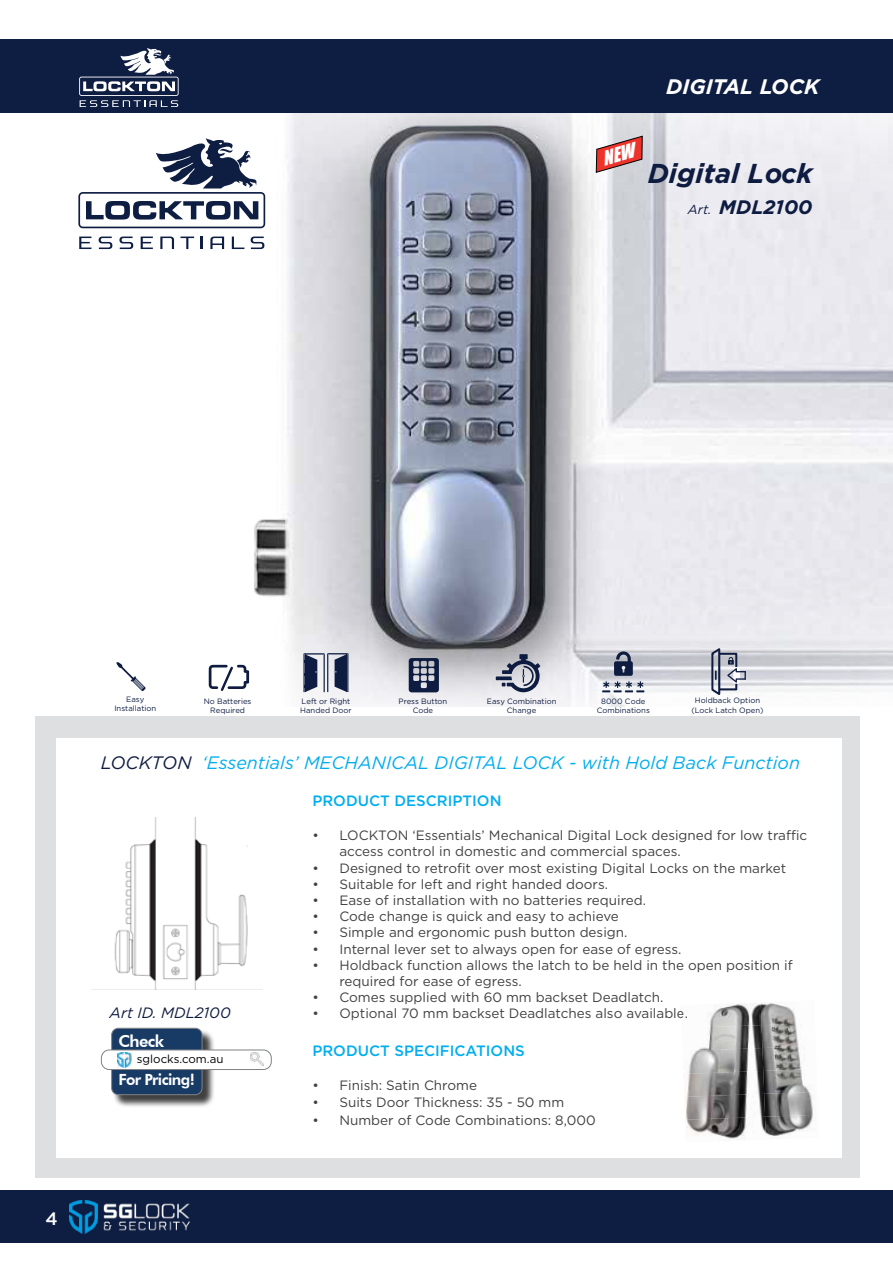
<style>
.page{position:relative;width:893px;height:1263px;background:#fff}
.page>*{position:absolute;margin:0;border:0;box-sizing:border-box;transform-origin:0 0}
.t1{font:italic 700 27.3px "Gotham";color:#0d1c40}
.t2{font:italic 700 21px "Gotham";color:#fff}
.t3{font:italic 700 19.5px "Gotham";color:#0d1c40}
.t4{font:italic 18px "Gotham";color:#00aeef}
.t5{font:500 18px "Gotham";color:#fff}
.t6{font:800 16.5px "Futura BT";letter-spacing:-.04em;color:#fff}
.t7{font:800 15.45px "Futura BT";letter-spacing:-.04em;color:#fff}
.t8{font:500 15px "Gotham";color:#00aeef}
.t9{font:italic 15px "Gotham";color:#0f1c41}
.t10{font:13.5px/16.2px "Gotham";color:#414042}
.t11{font:11.55px "Gotham";color:#000}
.t12{font:7.8px/9.3px "Gotham";color:#0d1c40;text-align:center}
.s1{font-weight:400;font-size:13.05px}
.s2{color:#0f1c41}
</style>
<div class="page">
<img style="left:172px;top:113px;width:721px;height:594px">
<svg style="left:78px;top:138px;width:187px;height:90px"></svg>
<svg style="left:79px;top:237px;width:12px;height:12px"></svg>
<svg style="left:99px;top:237px;width:13px;height:12px"></svg>
<svg style="left:120px;top:237px;width:13px;height:12px"></svg>
<svg style="left:141px;top:237px;width:12px;height:12px"></svg>
<svg style="left:160px;top:237px;width:14px;height:12px"></svg>
<svg style="left:180px;top:237px;width:14px;height:12px"></svg>
<svg style="left:201px;top:237px;width:2px;height:12px"></svg>
<svg style="left:210px;top:237px;width:14px;height:12px"></svg>
<svg style="left:232px;top:237px;width:12px;height:12px"></svg>
<svg style="left:251px;top:237px;width:13px;height:12px"></svg>
<svg style="left:303px;top:653px;width:45px;height:39px"></svg>
<svg style="left:409px;top:658px;width:30px;height:34px"></svg>
<svg style="left:209px;top:665px;width:40px;height:26px"></svg>
<svg style="left:602px;top:651px;width:42px;height:41px;background:#9da3b1"></svg>
<svg style="left:496px;top:654px;width:44px;height:40px;background:#959aa8"></svg>
<svg style="left:117px;top:662px;width:29px;height:29px"></svg>
<svg style="left:711px;top:648px;width:35px;height:47px"></svg>
<div style="left:0;top:39px;width:893px;height:74px;background:#0e1d42"></div>
<div style="left:0;top:1190px;width:893px;height:53px;background:#0e1d42"></div>
<div style="left:36px;top:716px;width:824px;height:462px;background:#dedfe0"></div>
<div style="left:57px;top:738px;width:785px;height:419px;background:#fff"></div>
<img style="left:707px;top:1003px;width:54px;height:22px">
<img style="left:761px;top:1002px;width:35px;height:21px">
<img style="left:701px;top:1025px;width:60px;height:23px">
<img style="left:761px;top:1023px;width:38px;height:25px">
<img style="left:689px;top:1048px;width:73px;height:23px">
<img style="left:762px;top:1046px;width:43px;height:25px">
<img style="left:687px;top:1071px;width:76px;height:23px">
<img style="left:763px;top:1069px;width:46px;height:25px">
<img style="left:686px;top:1094px;width:78px;height:23px">
<img style="left:764px;top:1092px;width:49px;height:25px">
<img style="left:685px;top:1117px;width:80px;height:23px">
<img style="left:765px;top:1115px;width:48px;height:23px">
<img style="left:114px;top:818px;width:134px;height:171px">
<svg style="left:79px;top:48px;width:100px;height:59px"></svg>
<div style="left:113px;top:1029px;width:102px;height:79px;background:#000;opacity:.75"></div>
<div style="left:112px;top:1028px;width:90px;height:67px;background:#183b66;border-radius:7px"></div>
<div style="left:111px;top:1028px;width:91px;height:67px;border:1px solid #808285;border-radius:7px"></div>
<div style="left:101px;top:1050px;width:170px;height:19px;background:#fff;border-radius:8px"></div>
<div style="left:101px;top:1049px;width:171px;height:21px;border:1px solid #808285;border-radius:8px"></div>
<svg style="left:250px;top:1053px;width:13px;height:13px"></svg>
<img style="left:118px;top:1053px;width:14px;height:14px">
<img style="left:70px;top:1200px;width:120px;height:33px">
<svg style="left:596px;top:135px;width:47px;height:38px;background:#d5706d"></svg>
<h2 class="t2" style="left:666px;top:73px;width:155px">DIGITAL LOCK</h2>
<h1 class="t1" style="left:648px;top:155px;width:166px">Digital Lock</h1>
<h3 class="t3" style="left:688px;top:194px;width:126px"><span class="s1">Art.</span> MDL2100</h3>
<h3 class="t5" style="left:45px;top:1207px;width:14px">4</h3>
<p class="t12" style="left:114px;top:694px;width:43px">Easy<br>Installation</p>
<p class="t12" style="left:399px;top:696px;width:50px">Press Button<br>Code</p>
<p class="t12" style="left:487px;top:696px;width:71px">Easy Combination<br>Change</p>
<p class="t12" style="left:691px;top:696px;width:74px">Holdback Option (Lock Latch Open)</p>
<p class="t12" style="left:300px;top:696px;width:53px;text-align:left">Left or Right<br>Handed Door</p>
<p class="t12" style="left:597px;top:696px;width:55px">8000 Code<br>Combinations</p>
<p class="t12" style="left:204px;top:696px;width:49px">No Batteries<br>Required</p>
<h3 class="t4" style="left:101px;top:751px;width:701px"><span class="s2">LOCKTON</span> ‘Essentials’ MECHANICAL DIGITAL LOCK - with Hold Back Function</h3>
<p class="t9" style="left:110px;top:1003px;width:123px">Art ID. MDL2100</p>
<p class="t11" style="left:137px;top:1052px;width:88px">sglocks.com.au</p>
<p class="t6" style="left:118px;top:1030px;width:47px">Check</p>
<p class="t7" style="left:118px;top:1070px;width:78px">For Pricing!</p>
<p class="t8" style="left:312px;top:791px;width:191px">PRODUCT DESCRIPTION</p>
<p class="t10" style="left:339px;top:827px;width:469px;text-indent:-27px">• LOCKTON ‘Essentials’ Mechanical Digital Lock designed for low traffic access control in domestic and commercial spaces.</p>
<p class="t10" style="left:312px;top:859px;width:475px">• Designed to retrofit over most existing Digital Locks on the market</p>
<p class="t10" style="left:312px;top:876px;width:297px">• Suitable for left and right handed doors.</p>
<p class="t10" style="left:312px;top:892px;width:335px">• Ease of installation with no batteries required.</p>
<p class="t10" style="left:312px;top:908px;width:308px">• Code change is quick and easy to achieve</p>
<p class="t10" style="left:312px;top:924px;width:317px">• Simple and ergonomic push button design.</p>
<p class="t10" style="left:312px;top:940px;width:371px">• Internal lever set to always open for ease of egress.</p>
<p class="t10" style="left:339px;top:957px;width:455px;text-indent:-27px">• Holdback function allows the latch to be held in the open position if required for ease of egress.</p>
<p class="t10" style="left:312px;top:989px;width:352px">• Comes supplied with 60 mm backset Deadlatch.</p>
<p class="t10" style="left:312px;top:1005px;width:377px">• Optional 70 mm backset Deadlatches also available.</p>
<p class="t8" style="left:312px;top:1041px;width:214px">PRODUCT SPECIFICATIONS</p>
<p class="t10" style="left:312px;top:1077px;width:166px">• Finish: Satin Chrome</p>
<p class="t10" style="left:312px;top:1093px;width:253px">• Suits Door Thickness: 35 - 50 mm</p>
<p class="t10" style="left:312px;top:1111px;width:285px">• Number of Code Combinations: 8,000</p>
</div>
